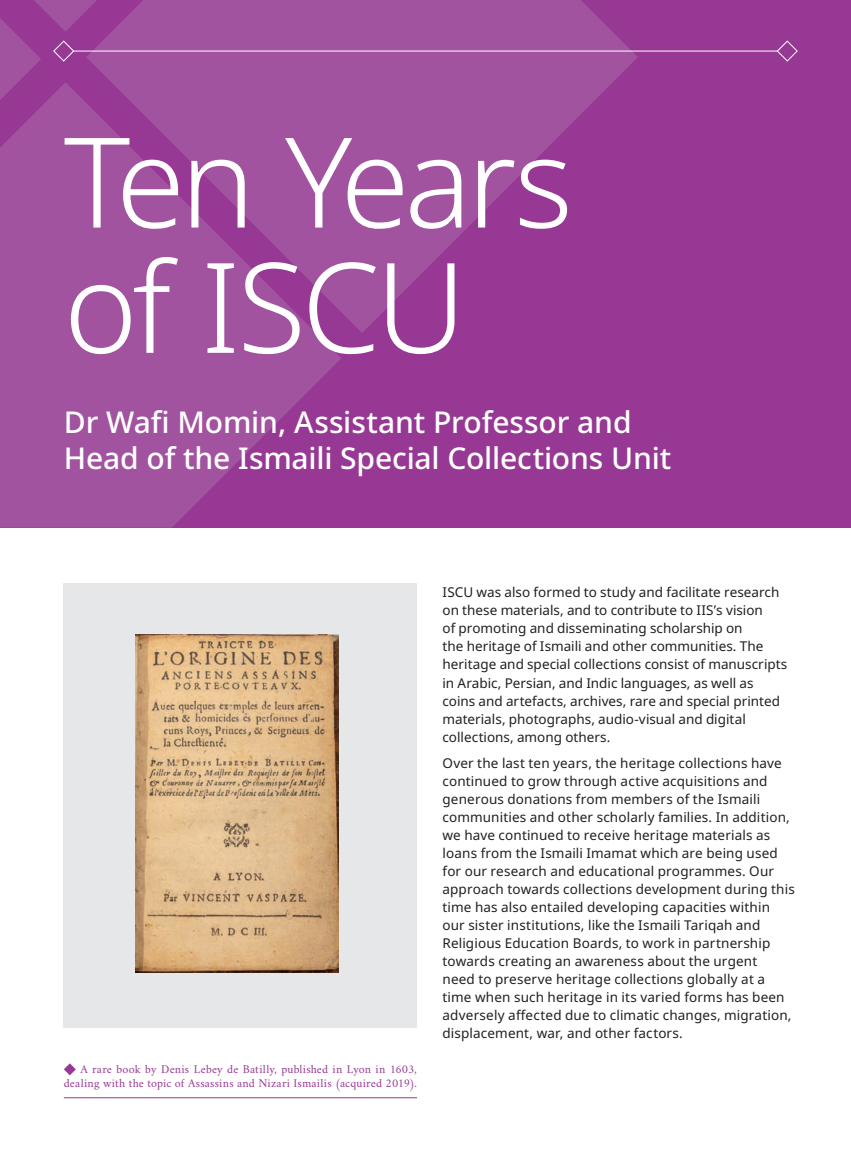
<style>
.page{position:relative;width:851px;height:1149px;background:#fff}
.page>*{position:absolute;margin:0;border:0;box-sizing:border-box;transform-origin:0 0}
.t1{font:300 125.25px/125.2px "Noto Sans";letter-spacing:-.035em;color:#fff}
.t2{font:500 30px/36px "Noto Sans";letter-spacing:-.005em;color:#fff}
.t3{font:13.5px/18px "Noto Sans";letter-spacing:.01em;color:#231f20}
.t4{font:12px/13.5px "Amiri";letter-spacing:.015em;color:#973994;text-align:right}
</style>
<div class="page">
<div style="left:0;top:0;width:850px;height:527px;background:#973994"></div>
<svg style="left:0;top:100px;width:341px;height:427px;fill:#a153a0"></svg>
<svg style="left:86px;top:0;width:551px;height:333px;fill:#a153a0"></svg>
<svg style="left:776px;top:40px;width:22px;height:22px"></svg>
<hr style="left:73px;top:51px;width:704px;height:1px;background:#fff">
<svg style="left:0;top:0;width:97px;height:100px"></svg>
<div style="left:64px;top:583px;width:353px;height:444px;background:#e6e7e9"></div>
<img style="left:135px;top:634px;width:203px;height:337px">
<hr style="left:64px;top:1096px;width:353px;height:1px;background:#973994">
<svg style="left:64px;top:1063px;width:12px;height:11px"></svg>
<p class="t1" style="left:64px;top:122px;width:510px">Ten Years of ISCU</p>
<p class="t2" style="left:64px;top:404px;width:609px">Dr Wafi Momin, Assistant Professor and<br>Head of the Ismaili Special Collections Unit</p>
<p class="t4" style="left:64px;top:1061px;width:354px">A rare book by Denis Lebey de Batilly, published in Lyon in 1603, dealing with the topic of Assassins and Nizari Ismailis (acquired 2019).</p>
<p class="t3" style="left:442px;top:583px;width:346px">ISCU was also formed to study and facilitate research on these materials, and to contribute to IIS’s vision<br>of promoting and disseminating scholarship on<br>the heritage of Ismaili and other communities. The heritage and special collections consist of manuscripts in Arabic, Persian, and Indic languages, as well as coins and artefacts, archives, rare and special printed materials, photographs, audio-visual and digital collections, among others.</p>
<p class="t3" style="left:442px;top:754px;width:354px">Over the last ten years, the heritage collections have continued to grow through active acquisitions and generous donations from members of the Ismaili communities and other scholarly families. In addition, we have continued to receive heritage materials as loans from the Ismaili Imamat which are being used for our research and educational programmes. Our approach towards collections development during this time has also entailed developing capacities within our sister institutions, like the Ismaili Tariqah and Religious Education Boards, to work in partnership towards creating an awareness about the urgent<br>need to preserve heritage collections globally at a time when such heritage in its varied forms has been adversely affected due to climatic changes, migration, displacement, war, and other factors.</p>
</div>
